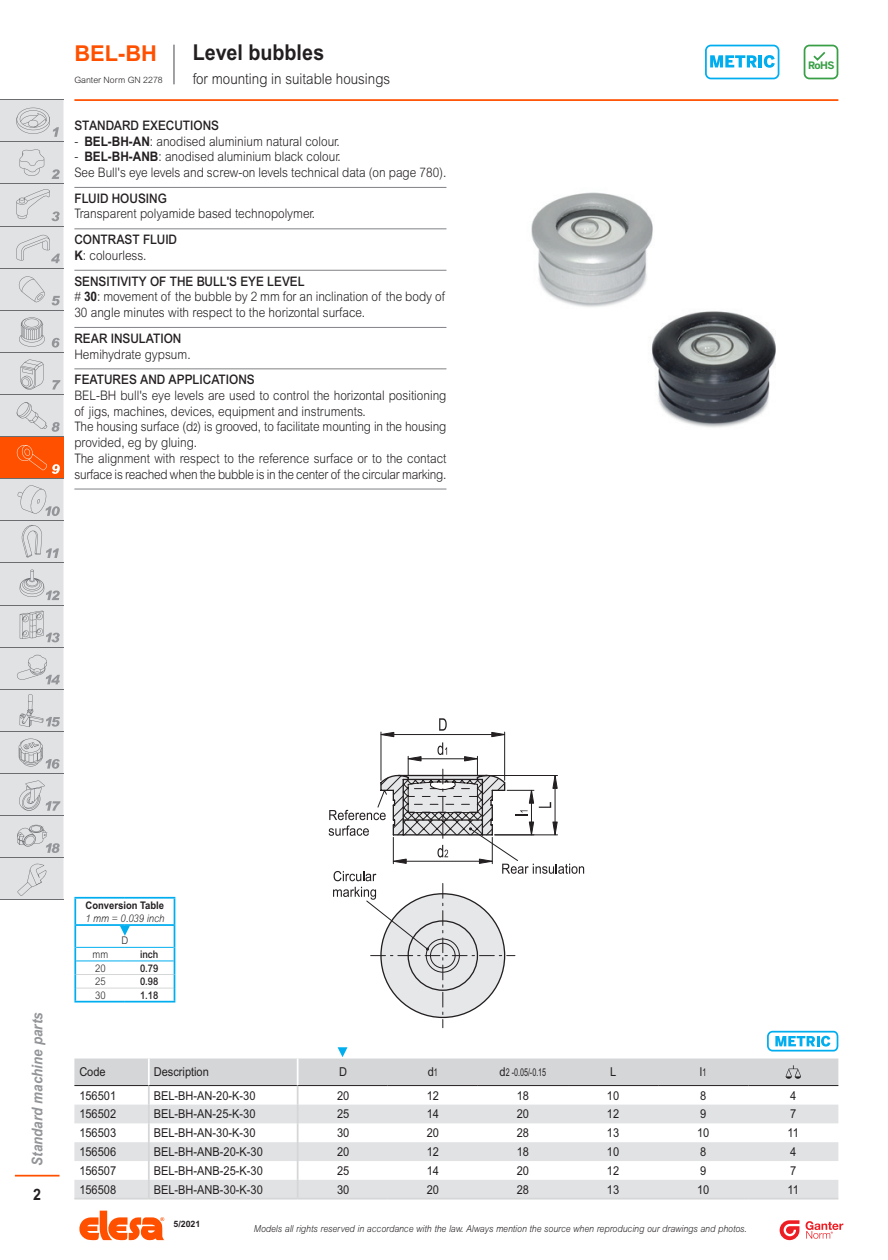
<style>
.page{position:relative;width:888px;height:1260px;background:#fff}
.page>*{position:absolute;margin:0;border:0;box-sizing:border-box;transform-origin:0 0}
.subtitle_1L{font:700 21.88px "Arial MT Std";color:#231f20;scale:.9 1}
.series{font:700 21.88px "Arial MT Std";color:#ff5000}
.t1{font:700 15.75px "Arial MT Std";color:#231f20;scale:.9 1}
.subtitle_2L{font:300 14.88px "Arial MT Std";color:#231f20;scale:.9 1}
.t2{font:italic 700 14.88px "Arial MT Std";color:#939598;scale:.9 1}
.description{font:300 13.12px/15.8px "Arial MT Std";color:#231f20;scale:.9 1}
.descriptionlast{font:300 13.12px/15.8px "Arial MT Std";color:#231f20;scale:.9 1}
.titlefirst{font:500 13.12px "Arial MT Std";color:#231f20;scale:.9 1}
.code{font:12.25px "Arial MT Std";color:#231f20;scale:.9 1}
.normal_C{font:12.25px "Arial MT Std";color:#231f20;scale:.9 1}
.bold_L{font:12.25px "Arial MT Std";color:#231f20;scale:.9 1}
.bold_C{font:12.25px "Arial MT Std";color:#231f20;scale:.9 1}
.bold_C-2{font:10.67px "Arial MT Std";color:#231f20;scale:.67 1}
.conversion_Table{font:700 10.5px "Arial MT Std";color:#231f20;scale:.9 1}
.mm_inch{font:italic 300 10.5px "Arial MT Std";color:#231f20;scale:.9 1}
.colonna_inch{font:500 10.5px "Arial MT Std";color:#231f20;scale:.9 1}
.colonna_mm{font:300 10.5px "Arial MT Std";color:#231f20;scale:.9 1}
.colonna_mm-2{font:500 10.5px "Arial MT Std";color:#231f20;scale:.9 1}
.quota_conversion{font:300 10.5px "Arial MT Std";color:#231f20;scale:.9 1}
.t3{font:700 10.15px "Benton Sans";color:#399f47}
.t4{font:italic 300 9.62px "Arial MT Std";color:#231f20;scale:.9 1}
.series_ganter{font:300 8.75px "Arial MT Std";color:#231f20}
.series_ganter-2{font:700 8.75px "Arial MT Std";color:#231f20}
.s1{font-weight:700}
.s2{font-weight:400;font-size:10.67px}
.s3{font-size:10.67px}
.s4{font-size:12.25px}
</style>
<div class="page">
<svg style="left:79px;top:1211px;width:85px;height:29px"></svg>
<svg style="left:780px;top:1220px;width:19px;height:20px"></svg>
<svg style="left:806px;top:1221px;width:37px;height:18px"></svg>
<hr style="left:74px;top:99px;width:764px;height:2px;background:#ff5000">
<hr style="left:0;top:99px;width:63px;height:1px;background:#6c6d70">
<hr style="left:0;top:900px;width:63px;height:1px;background:#6c6d70">
<svg style="left:0;top:100px;width:63px;height:800px;background:#dad2d0"></svg>
<hr style="left:15px;top:1175px;width:45px;height:2px;background:#ff5000">
<hr style="left:173px;top:45px;width:2px;height:39px;background:#939598">
<svg style="left:705px;top:45px;width:74px;height:34px"></svg>
<svg style="left:804px;top:45px;width:34px;height:34px"></svg>
<hr style="left:74px;top:187px;width:372px;height:1px;background:#808285">
<hr style="left:74px;top:228px;width:372px;height:1px;background:#808285">
<hr style="left:74px;top:270px;width:372px;height:1px;background:#808285">
<hr style="left:74px;top:327px;width:372px;height:1px;background:#808285">
<hr style="left:74px;top:368px;width:372px;height:1px;background:#808285">
<hr style="left:74px;top:489px;width:372px;height:1px;background:#808285">
<img style="left:531px;top:192px;width:245px;height:236px">
<hr style="left:74px;top:1198px;width:75px;height:2px;background:#d5d6d8">
<hr style="left:149px;top:1198px;width:149px;height:2px;background:#d5d6d8">
<hr style="left:298px;top:1198px;width:90px;height:2px;background:#d5d6d8">
<hr style="left:388px;top:1198px;width:90px;height:2px;background:#d5d6d8">
<hr style="left:478px;top:1198px;width:90px;height:2px;background:#d5d6d8">
<hr style="left:568px;top:1198px;width:90px;height:2px;background:#d5d6d8">
<hr style="left:658px;top:1198px;width:90px;height:2px;background:#d5d6d8">
<hr style="left:748px;top:1198px;width:90px;height:2px;background:#d5d6d8">
<svg style="left:74px;top:718px;width:764px;height:480px"></svg>
<p class="series" style="left:74px;top:40px;width:84px">BEL-BH</p>
<p class="series_ganter" style="left:74px;top:75px;width:90px">Ganter Norm GN 2278</p>
<p class="subtitle_1L" style="left:193px;top:40px;width:147px">Level bubbles</p>
<p class="subtitle_2L" style="left:193px;top:71px;width:221px">for mounting in suitable housings</p>
<p class="titlefirst" style="left:74px;top:118px;width:162px">STANDARD EXECUTIONS</p>
<p class="descriptionlast" style="left:74px;top:133px;width:296px">- <span class="s1">BEL-BH-AN</span>: anodised aluminium natural colour.</p>
<p class="descriptionlast" style="left:74px;top:149px;width:298px">- <span class="s1">BEL-BH-ANB</span>: anodised aluminium black colour.</p>
<p class="description" style="left:74px;top:165px;width:415px">See Bull's eye levels and screw-on levels technical data (on page 780).</p>
<p class="titlefirst" style="left:74px;top:190px;width:104px">FLUID HOUSING</p>
<p class="description" style="left:74px;top:206px;width:269px">Transparent polyamide based technopolymer.</p>
<p class="titlefirst" style="left:74px;top:232px;width:116px">CONTRAST FLUID</p>
<p class="description" style="left:74px;top:247px;width:81px"><span class="s1">K</span>: colourless.</p>
<p class="titlefirst" style="left:74px;top:273px;width:257px">SENSITIVITY OF THE BULL'S EYE LEVEL</p>
<p class="description" style="left:74px;top:289px;width:413px"># <span class="s1">30</span>: movement of the bubble by 2 mm for an inclination of the body of<br>30 angle minutes with respect to the horizontal surface.</p>
<p class="titlefirst" style="left:74px;top:330px;width:120px">REAR INSULATION</p>
<p class="description" style="left:74px;top:346px;width:131px">Hemihydrate gypsum.</p>
<p class="titlefirst" style="left:74px;top:372px;width:202px">FEATURES AND APPLICATIONS</p>
<p class="description" style="left:74px;top:387px;width:415px">BEL-BH bull's eye levels are used to control the horizontal positioning of jigs, machines, devices, equipment and instruments.</p>
<p class="description" style="left:74px;top:419px;width:415px">The housing surface (d<span class="s2">2</span>) is grooved, to facilitate mounting in the housing provided, eg by gluing.</p>
<p class="descriptionlast" style="left:74px;top:450px;width:415px">The alignment with respect to the reference surface or to the contact surface is reached when the bubble is in the center of the circular marking.</p>
<p class="t3" style="left:808px;top:59px;width:28px">RoHS</p>
<p class="t2" style="left:29px;top:1166px;width:172px;rotate:-90deg">Standard machine parts</p>
<p class="t1" style="left:33px;top:1186px;width:10px">2</p>
<p class="conversion_Table" style="left:86px;top:899px;width:89px">Conversion Table</p>
<p class="mm_inch" style="left:85px;top:912px;width:89px">1 mm = 0.039 inch</p>
<p class="quota_conversion" style="left:121px;top:935px;width:9px">D</p>
<p class="colonna_mm" style="left:93px;top:948px;width:19px">mm</p>
<p class="colonna_inch" style="left:140px;top:948px;width:22px">inch</p>
<p class="colonna_mm" style="left:95px;top:962px;width:13px">20</p>
<p class="colonna_inch" style="left:140px;top:962px;width:22px">0.79</p>
<p class="colonna_mm" style="left:95px;top:975px;width:13px">25</p>
<p class="colonna_inch" style="left:140px;top:975px;width:22px">0.98</p>
<p class="colonna_mm" style="left:95px;top:989px;width:13px">30</p>
<p class="colonna_mm-2" style="left:140px;top:989px;width:22px">1.18</p>
<p class="bold_L" style="left:79px;top:1065px;width:31px">Code</p>
<p class="bold_L" style="left:154px;top:1065px;width:63px">Description</p>
<p class="bold_C" style="left:339px;top:1065px;width:10px">D</p>
<p class="bold_C" style="left:428px;top:1065px;width:13px">d<span class="s3">1</span></p>
<p class="bold_C-2" style="left:500px;top:1067px;width:71px"><span class="s4">d</span>2 -0.05/-0.15</p>
<p class="bold_C" style="left:610px;top:1065px;width:8px">L</p>
<p class="bold_C" style="left:700px;top:1065px;width:9px">l<span class="s3">1</span></p>
<p class="code" style="left:79px;top:1088px;width:42px">156501</p>
<p class="code" style="left:154px;top:1088px;width:114px">BEL-BH-AN-20-K-30</p>
<p class="normal_C" style="left:337px;top:1088px;width:15px">20</p>
<p class="normal_C" style="left:427px;top:1088px;width:15px">12</p>
<p class="normal_C" style="left:517px;top:1088px;width:15px">18</p>
<p class="normal_C" style="left:607px;top:1088px;width:15px">10</p>
<p class="normal_C" style="left:700px;top:1088px;width:8px">8</p>
<p class="normal_C" style="left:790px;top:1088px;width:8px">4</p>
<p class="code" style="left:79px;top:1107px;width:42px">156502</p>
<p class="code" style="left:154px;top:1107px;width:114px">BEL-BH-AN-25-K-30</p>
<p class="normal_C" style="left:337px;top:1107px;width:15px">25</p>
<p class="normal_C" style="left:427px;top:1107px;width:15px">14</p>
<p class="normal_C" style="left:517px;top:1107px;width:15px">20</p>
<p class="normal_C" style="left:607px;top:1107px;width:15px">12</p>
<p class="normal_C" style="left:700px;top:1107px;width:8px">9</p>
<p class="normal_C" style="left:790px;top:1107px;width:8px">7</p>
<p class="code" style="left:79px;top:1126px;width:42px">156503</p>
<p class="code" style="left:154px;top:1126px;width:114px">BEL-BH-AN-30-K-30</p>
<p class="normal_C" style="left:337px;top:1126px;width:15px">30</p>
<p class="normal_C" style="left:427px;top:1126px;width:15px">20</p>
<p class="normal_C" style="left:517px;top:1126px;width:15px">28</p>
<p class="normal_C" style="left:607px;top:1126px;width:15px">13</p>
<p class="normal_C" style="left:697px;top:1126px;width:15px">10</p>
<p class="normal_C" style="left:788px;top:1126px;width:14px">11</p>
<p class="code" style="left:79px;top:1145px;width:42px">156506</p>
<p class="code" style="left:154px;top:1145px;width:123px">BEL-BH-ANB-20-K-30</p>
<p class="normal_C" style="left:337px;top:1145px;width:15px">20</p>
<p class="normal_C" style="left:427px;top:1145px;width:15px">12</p>
<p class="normal_C" style="left:517px;top:1145px;width:15px">18</p>
<p class="normal_C" style="left:607px;top:1145px;width:15px">10</p>
<p class="normal_C" style="left:700px;top:1145px;width:8px">8</p>
<p class="normal_C" style="left:790px;top:1145px;width:8px">4</p>
<p class="code" style="left:79px;top:1164px;width:42px">156507</p>
<p class="code" style="left:154px;top:1164px;width:123px">BEL-BH-ANB-25-K-30</p>
<p class="normal_C" style="left:337px;top:1164px;width:15px">25</p>
<p class="normal_C" style="left:427px;top:1164px;width:15px">14</p>
<p class="normal_C" style="left:517px;top:1164px;width:15px">20</p>
<p class="normal_C" style="left:607px;top:1164px;width:15px">12</p>
<p class="normal_C" style="left:700px;top:1164px;width:8px">9</p>
<p class="normal_C" style="left:790px;top:1164px;width:8px">7</p>
<p class="code" style="left:79px;top:1182px;width:42px">156508</p>
<p class="code" style="left:154px;top:1182px;width:123px">BEL-BH-ANB-30-K-30</p>
<p class="normal_C" style="left:337px;top:1182px;width:15px">30</p>
<p class="normal_C" style="left:427px;top:1182px;width:15px">20</p>
<p class="normal_C" style="left:517px;top:1182px;width:15px">28</p>
<p class="normal_C" style="left:607px;top:1182px;width:15px">13</p>
<p class="normal_C" style="left:697px;top:1182px;width:15px">10</p>
<p class="normal_C" style="left:788px;top:1182px;width:14px">11</p>
<p class="series_ganter-2" style="left:174px;top:1218px;width:28px">5/2021</p>
<p class="t4" style="left:254px;top:1224px;width:549px">Models all rights reserved in accordance with the law. Always mention the source when reproducing our drawings and photos.</p>
</div>
